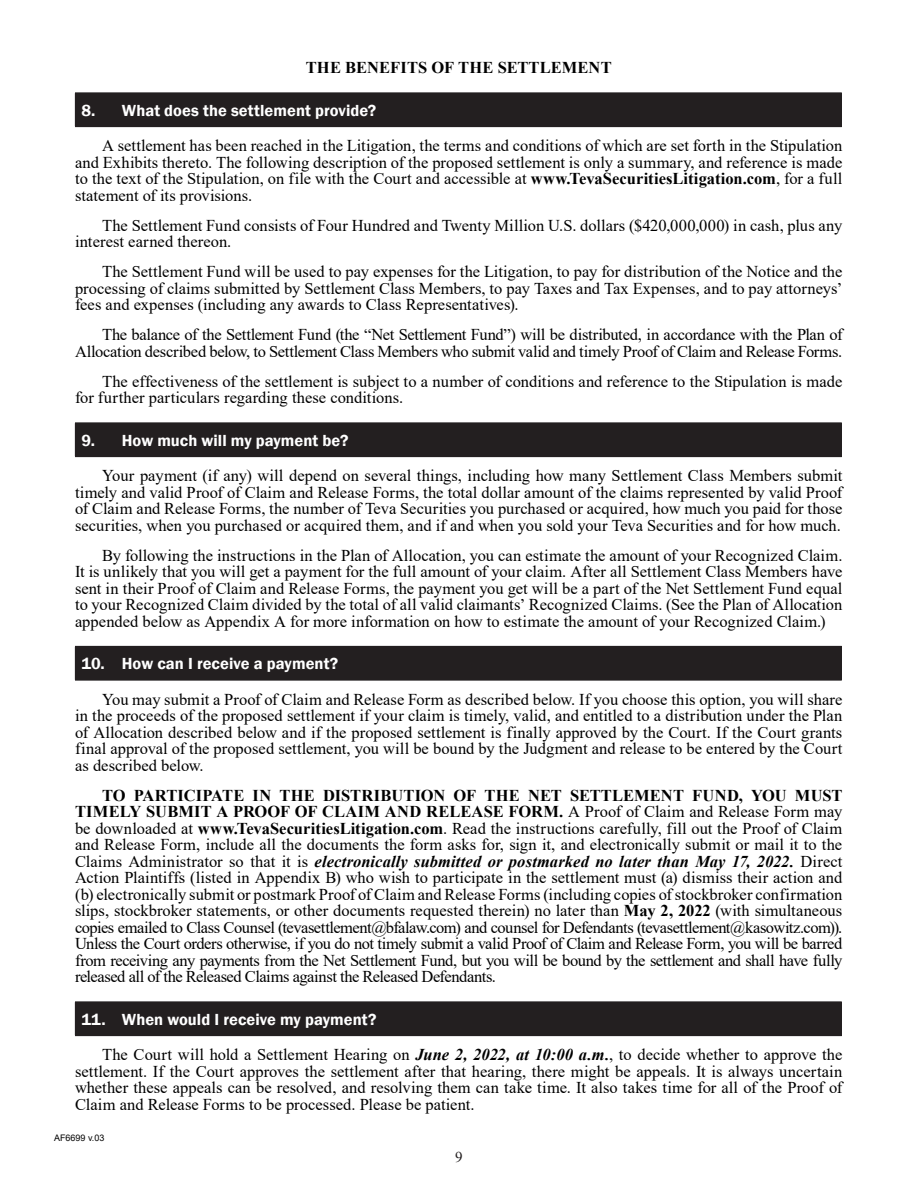
<style>
.page{position:relative;width:918px;height:1188px;background:#fff}
.page>*{position:absolute;margin:0;border:0;box-sizing:border-box;transform-origin:0 0}
.Body_Copy{font:16.5px/16.5px "Times New Roman";letter-spacing:-.005em;color:#000;text-align:justify}
.t1{font:600 16.5px "Franklin Gothic";letter-spacing:.005em;color:#fff}
.Body_Copy-2{font:700 16.5px "Times New Roman";letter-spacing:.005em;color:#000}
.t2{font:15px "Times New Roman";color:#231f20}
.t3{font:9px "Arial";color:#000}
.s1{font-weight:700}
.s2{font-weight:700;font-style:italic}
</style>
<div class="page">
<div style="left:75px;top:93px;width:766px;height:34px;background:#231f20"></div>
<hr style="left:841px;top:93px;width:1px;height:33px;background:#231f20">
<hr style="left:75px;top:126px;width:767px;height:1px;background:#231f20">
<div style="left:75px;top:423px;width:766px;height:34px;background:#231f20"></div>
<hr style="left:841px;top:423px;width:1px;height:33px;background:#231f20">
<hr style="left:75px;top:456px;width:767px;height:1px;background:#231f20">
<div style="left:75px;top:646px;width:766px;height:34px;background:#231f20"></div>
<hr style="left:75px;top:646px;width:767px;height:1px;background:#231f20">
<hr style="left:841px;top:647px;width:1px;height:33px;background:#231f20">
<hr style="left:75px;top:680px;width:767px;height:1px;background:#231f20">
<div style="left:75px;top:1002px;width:766px;height:34px;background:#231f20"></div>
<hr style="left:841px;top:1002px;width:1px;height:33px;background:#231f20">
<hr style="left:75px;top:1035px;width:767px;height:1px;background:#231f20">
<p class="Body_Copy-2" style="left:306px;top:56px;width:308px">THE BENEFITS OF THE SETTLEMENT</p>
<p class="t1" style="left:81px;top:100px;width:297px">8. What does the settlement provide?</p>
<p class="Body_Copy" style="left:75px;top:137px;width:769px;text-indent:27px">A settlement has been reached in the Litigation, the terms and conditions of which are set forth in the Stipulation and Exhibits thereto. The following description of the proposed settlement is only a summary, and reference is made to the text of the Stipulation, on file with the Court and accessible at <span class="s1">www.TevaSecuritiesLitigation.com</span>, for a full statement of its provisions.</p>
<p class="Body_Copy" style="left:75px;top:216px;width:769px;text-indent:27px">The Settlement Fund consists of Four Hundred and Twenty Million U.S. dollars ($420,000,000) in cash, plus any interest earned thereon.</p>
<p class="Body_Copy" style="left:75px;top:263px;width:769px;text-indent:27px">The Settlement Fund will be used to pay expenses for the Litigation, to pay for distribution of the Notice and the processing of claims submitted by Settlement Class Members, to pay Taxes and Tax Expenses, and to pay attorneys’ fees and expenses (including any awards to Class Representatives).</p>
<p class="Body_Copy" style="left:75px;top:326px;width:769px;text-align:right">The balance of the Settlement Fund (the “Net Settlement Fund”) will be distributed, in accordance with the Plan of<br>Allocation described below, to Settlement Class Members who submit valid and timely Proof of Claim and Release Forms.</p>
<p class="Body_Copy" style="left:75px;top:372px;width:769px;text-indent:27px">The effectiveness of the settlement is subject to a number of conditions and reference to the Stipulation is made for further particulars regarding these conditions.</p>
<p class="t1" style="left:81px;top:430px;width:269px">9. How much will my payment be?</p>
<p class="Body_Copy" style="left:75px;top:467px;width:769px;text-indent:27px">Your payment (if any) will depend on several things, including how many Settlement Class Members submit timely and valid Proof of Claim and Release Forms, the total dollar amount of the claims represented by valid Proof of Claim and Release Forms, the number of Teva Securities you purchased or acquired, how much you paid for those securities, when you purchased or acquired them, and if and when you sold your Teva Securities and for how much.</p>
<p class="Body_Copy" style="left:75px;top:546px;width:769px;text-indent:27px">By following the instructions in the Plan of Allocation, you can estimate the amount of your Recognized Claim.<br>It is unlikely that you will get a payment for the full amount of your claim. After all Settlement Class Members have sent in their Proof of Claim and Release Forms, the payment you get will be a part of the Net Settlement Fund equal to your Recognized Claim divided by the total of all valid claimants’ Recognized Claims. (See the Plan of Allocation appended below as Appendix A for more information on how to estimate the amount of your Recognized Claim.)</p>
<p class="t1" style="left:81px;top:653px;width:258px">10. How can I receive a payment?</p>
<p class="Body_Copy" style="left:75px;top:690px;width:769px;text-indent:27px">You may submit a Proof of Claim and Release Form as described below. If you choose this option, you will share in the proceeds of the proposed settlement if your claim is timely, valid, and entitled to a distribution under the Plan of Allocation described below and if the proposed settlement is finally approved by the Court. If the Court grants final approval of the proposed settlement, you will be bound by the Judgment and release to be entered by the Court as described below.</p>
<p class="Body_Copy" style="left:75px;top:786px;width:769px;text-indent:27px"><span class="s1">TO PARTICIPATE IN THE DISTRIBUTION OF THE NET SETTLEMENT FUND, YOU MUST TIMELY SUBMIT A PROOF OF CLAIM AND RELEASE FORM.</span> A Proof of Claim and Release Form may be downloaded at <span class="s1">www.TevaSecuritiesLitigation.com</span>. Read the instructions carefully, fill out the Proof of Claim and Release Form, include all the documents the form asks for, sign it, and electronically submit or mail it to the Claims Administrator so that it is <span class="s2">electronically submitted or postmarked no later than May 17, 2022.</span> Direct Action Plaintiffs (listed in Appendix B) who wish to participate in the settlement must (a) dismiss their action and (b) electronically submit or postmark Proof of Claim and Release Forms (including copies of stockbroker confirmation slips, stockbroker statements, or other documents requested therein) no later than <span class="s1">May 2, 2022</span> (with simultaneous copies emailed to Class Counsel (tevasettlement@bfalaw.com) and counsel for Defendants (tevasettlement@kasowitz.com)).<br>Unless the Court orders otherwise, if you do not timely submit a valid Proof of Claim and Release Form, you will be barred from receiving any payments from the Net Settlement Fund, but you will be bound by the settlement and shall have fully released all of the Released Claims against the Released Defendants.</p>
<p class="t1" style="left:81px;top:1009px;width:297px">11. When would I receive my payment?</p>
<p class="Body_Copy" style="left:75px;top:1046px;width:769px;text-indent:27px">The Court will hold a Settlement Hearing on <span class="s2">June 2, 2022, at 10:00 a.m.</span>, to decide whether to approve the settlement. If the Court approves the settlement after that hearing, there might be appeals. It is always uncertain whether these appeals can be resolved, and resolving them can take time. It also takes time for all of the Proof of Claim and Release Forms to be processed. Please be patient.</p>
<p class="t3" style="left:54px;top:1131px;width:52px">AF6699 v.03</p>
<p class="t2" style="left:455px;top:1146px;width:9px">9</p>
</div>
